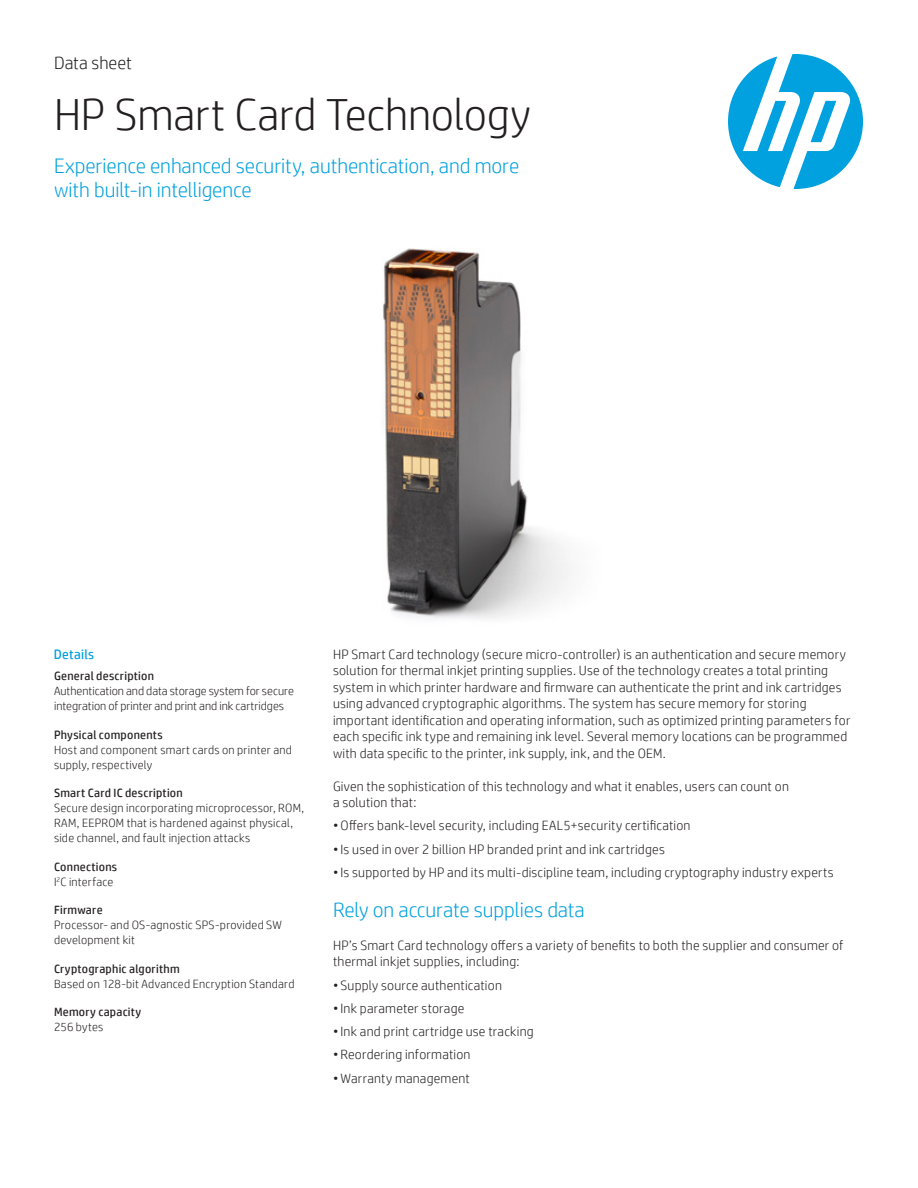
<style>
.page{position:relative;width:918px;height:1188px;background:#fff}
.page>*{position:absolute;margin:0;border:0;box-sizing:border-box;transform-origin:0 0}
.t1{font:300 45px "HP Simplified";letter-spacing:-.005em;color:#231f20}
.t2{font:300 21px/24px "HP Simplified";letter-spacing:-.005em;color:#00a1de}
.t3{font:300 18px "HP Simplified";color:#231f20}
.t4{font:300 13.5px/16.5px "HP Simplified";letter-spacing:.015em;color:#231f20}
.t5{font:13.5px "HP Simplified";letter-spacing:.015em;color:#00a1de}
.t6{font:300 12px/15px "HP Simplified";letter-spacing:.02em;color:#231f20}
.t7{font:12px/15px "HP Simplified";letter-spacing:.02em;color:#231f20}
.t8{font:300 12px/15px "HP Simplified";color:#231f20}
.s1{font-weight:300}
</style>
<div class="page">
<img style="left:382px;top:248px;width:190px;height:371px">
<svg style="left:728px;top:54px;width:135px;height:135px"></svg>
<h3 class="t3" style="left:54px;top:51px;width:79px">Data sheet</h3>
<h1 class="t1" style="left:54px;top:85px;width:478px">HP Smart Card Technology</h1>
<h2 class="t2" style="left:54px;top:153px;width:467px">Experience enhanced security, authentication, and more with built-in intelligence</h2>
<p class="t5" style="left:54px;top:645px;width:42px">Details</p>
<p class="t7" style="left:54px;top:668px;width:101px">General description</p>
<p class="t8" style="left:54px;top:683px;width:241px">Authentication and data storage system for secure integration of printer and print and ink cartridges</p>
<p class="t7" style="left:54px;top:727px;width:110px">Physical components</p>
<p class="t6" style="left:54px;top:742px;width:239px">Host and component smart cards on printer and supply, respectively</p>
<p class="t7" style="left:54px;top:785px;width:130px">Smart Card IC description</p>
<p class="t6" style="left:54px;top:800px;width:252px">Secure design incorporating microprocessor, ROM,<br>RAM, EEPROM that is hardened against physical, side channel, and fault injection attacks</p>
<p class="t7" style="left:54px;top:859px;width:65px">Connections<br><span class="s1">I</span><sup>2</sup><span class="s1">C interface</span></p>
<p class="t7" style="left:54px;top:902px;width:50px">Firmware</p>
<p class="t6" style="left:54px;top:917px;width:230px">Processor- and OS-agnostic SPS-provided SW development kit</p>
<p class="t7" style="left:54px;top:961px;width:127px">Cryptographic algorithm</p>
<p class="t6" style="left:54px;top:976px;width:242px">Based on 128-bit Advanced Encryption Standard</p>
<p class="t7" style="left:54px;top:1004px;width:89px">Memory capacity</p>
<p class="t6" style="left:54px;top:1019px;width:51px">256 bytes</p>
<p class="t4" style="left:333px;top:646px;width:519px">HP Smart Card technology (secure micro-controller) is an authentication and secure memory solution for thermal inkjet printing supplies. Use of the technology creates a total printing system in which printer hardware and firmware can authenticate the print and ink cartridges using advanced cryptographic algorithms. The system has secure memory for storing important identification and operating information, such as optimized printing parameters for each specific ink type and remaining ink level. Several memory locations can be programmed with data specific to the printer, ink supply, ink, and the OEM.</p>
<p class="t4" style="left:333px;top:777px;width:457px">Given the sophistication of this technology and what it enables, users can count on a solution that:</p>
<p class="t4" style="left:333px;top:817px;width:359px">• Offers bank-level security, including EAL5+security certification</p>
<p class="t4" style="left:333px;top:840px;width:333px">•Is used in over 2 billion HP branded print and ink cartridges</p>
<p class="t4" style="left:333px;top:864px;width:502px">•Is supported by HP and its multi-discipline team, including cryptography industry experts</p>
<h2 class="t2" style="left:333px;top:897px;width:253px">Rely on accurate supplies data</h2>
<p class="t4" style="left:333px;top:937px;width:512px">HP’s Smart Card technology offers a variety of benefits to both the supplier and consumer of thermal inkjet supplies, including:</p>
<p class="t4" style="left:333px;top:976px;width:170px">• Supply source authentication</p>
<p class="t4" style="left:333px;top:1000px;width:133px">•Ink parameter storage</p>
<p class="t4" style="left:333px;top:1023px;width:202px">•Ink and print cartridge use tracking</p>
<p class="t4" style="left:333px;top:1046px;width:139px">• Reordering information</p>
<p class="t4" style="left:333px;top:1069px;width:138px">• Warranty management</p>
</div>
